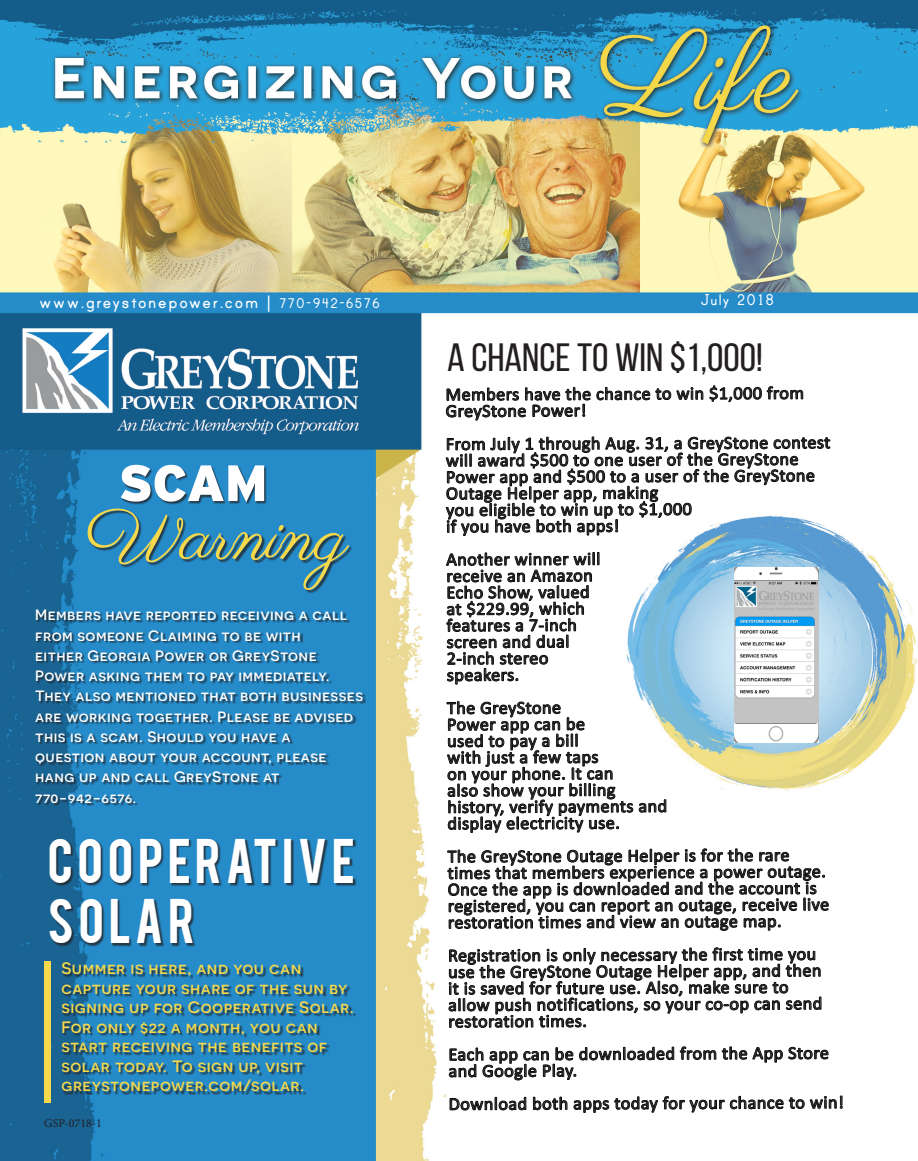
<style>
.page{position:relative;width:918px;height:1161px;background:#fff}
.page>*{position:absolute;margin:0;border:0;box-sizing:border-box;transform-origin:0 0}
.t1{font:72px "Parisienne";letter-spacing:-.01em;color:#f6d94b}
.t2{font:900 51px "Interstate";color:#fff}
.t3{font:49.5px/60.3px "Bebas";letter-spacing:.085em;color:#fff}
.t4{font:39.45px "Bebas Neue";color:#231f20;scale:1.06 1}
.t5{font:700 21px "Print";letter-spacing:.05em;color:#fff}
.t6{font:18px/16.5px "Calibri";letter-spacing:.015em;color:#231f20}
.t7{font:700 18px "Print";letter-spacing:.05em;color:#fff}
.t8{font:500 16.5px/19.5px "Novecentosanswide";letter-spacing:.03em;color:#f6d94b}
.t9{font:500 15px/20.2px "Novecentosanswide";letter-spacing:.03em;color:#fff}
.t10{font:12px "Minion Pro";color:#231f20}
.s1{font-size:16.5px}
</style>
<div class="page">
<img style="left:0;top:0;width:918px;height:1161px">
<svg style="left:446px;top:385px;width:358px;height:36px"></svg>
<svg style="left:446px;top:436px;width:385px;height:100px"></svg>
<svg style="left:446px;top:552px;width:154px;height:133px"></svg>
<svg style="left:446px;top:701px;width:221px;height:132px"></svg>
<svg style="left:447px;top:848px;width:382px;height:83px"></svg>
<svg style="left:448px;top:947px;width:374px;height:81px"></svg>
<svg style="left:449px;top:1046px;width:380px;height:35px"></svg>
<svg style="left:449px;top:1097px;width:78px;height:14px"></svg>
<svg style="left:533px;top:1095px;width:310px;height:18px"></svg>
<img style="left:734px;top:567px;width:85px;height:175px">
<div style="left:44px;top:961px;width:7px;height:142px;background:#f6d94b"></div>
<div style="left:36px;top:611px;width:330px;height:196px;background:#231f20;opacity:.75"></div>
<div style="left:122px;top:466px;width:145px;height:39px;background:#231f20;opacity:.75"></div>
<div style="left:88px;top:509px;width:265px;height:84px;background:#231f20;opacity:.75"></div>
<div style="left:51px;top:840px;width:306px;height:107px;background:#231f20;opacity:.75"></div>
<div style="left:63px;top:964px;width:293px;height:131px;background:#231f20;opacity:.75"></div>
<img style="left:734px;top:580px;width:85px;height:142px">
<p class="t5" style="left:39px;top:292px;width:343px">www.greystonepower.com | <span class="s1">770-942-6576</span></p>
<p class="t7" style="left:700px;top:292px;width:76px">July 2018</p>
<p class="t2" style="left:118px;top:454px;width:151px">SCAM</p>
<p class="t1" style="left:86px;top:492px;width:264px">Warning</p>
<p class="t9" style="left:35px;top:605px;width:313px">Members have reported receiving a call from someone Claiming to be with</p>
<p class="t9" style="left:35px;top:645px;width:283px">either Georgia Power or GreyStone</p>
<p class="t9" style="left:35px;top:666px;width:329px">Power asking them to pay immediately.<br>They also mentioned that both businesses are working together. Please be advised this is a scam. Should you have a</p>
<p class="t9" style="left:35px;top:747px;width:293px">question about your account, please hang up and call GreyStone at</p>
<p class="t9" style="left:35px;top:787px;width:102px">770-942-6576.</p>
<p class="t3" style="left:48px;top:827px;width:309px">COOPERATIVE<br>SOLAR</p>
<p class="t8" style="left:62px;top:959px;width:241px">Summer is here, and you can</p>
<p class="t8" style="left:62px;top:978px;width:294px">capture your share of the sun by signing up for Cooperative Solar.<br>For only $22 a month, you can</p>
<p class="t8" style="left:62px;top:1037px;width:267px">start receiving the benefits of</p>
<p class="t8" style="left:62px;top:1056px;width:243px">solar today. To sign up, visit</p>
<p class="t8" style="left:62px;top:1076px;width:244px">greystonepower.com/solar.</p>
<p class="t10" style="left:44px;top:1115px;width:59px">GSP-0718-1</p>
<p class="t4" style="left:447px;top:336px;width:299px">A CHANCE TO WIN $1,000!</p>
<p class="t6" style="left:446px;top:385px;width:360px;line-height:17px">Members have the chance to win $1,000 from<br>GreyStone Power!</p>
<p class="t6" style="left:446px;top:435px;width:386px">From July 1 through Aug. 31, a GreyStone contest will award $500 to one user of the GreyStone Power app and $500 to a user of the GreyStone Outage Helper app, making</p>
<p class="t6" style="left:446px;top:501px;width:247px">you eligible to win up to $1,000 if you have both apps!</p>
<p class="t6" style="left:446px;top:551px;width:156px">Another winner will receive an Amazon<br>Echo Show, valued at $229.99, which features a 7-inch screen and dual<br>2-inch stereo speakers.</p>
<p class="t6" style="left:447px;top:699px;width:222px">The GreyStone<br>Power app can be<br>used to pay a bill<br>with just a few taps<br>on your phone. It can<br>also show your billing history, verify payments and display electricity use.</p>
<p class="t6" style="left:448px;top:847px;width:383px">The GreyStone Outage Helper is for the rare times that members experience a power outage.<br>Once the app is downloaded and the account is registered, you can report an outage, receive live restoration times and view an outage map.</p>
<p class="t6" style="left:448px;top:946px;width:376px">Registration is only necessary the first time you use the GreyStone Outage Helper app, and then it is saved for future use. Also, make sure to allow push notifications, so your co-op can send restoration times.</p>
<p class="t6" style="left:448px;top:1045px;width:382px;line-height:17px">Each app can be downloaded from the App Store and Google Play.</p>
<p class="t6" style="left:449px;top:1095px;width:397px">Download both apps today for your chance to win!</p>
</div>
